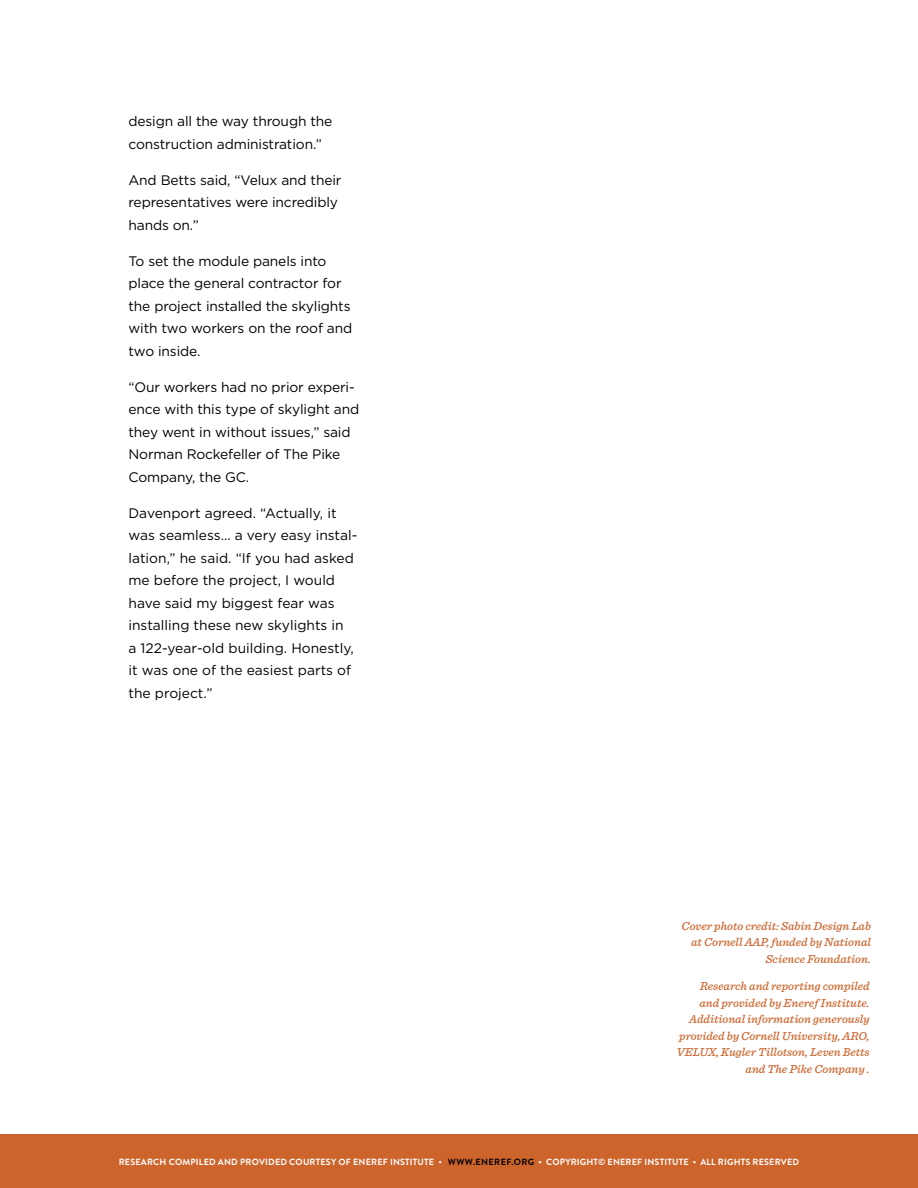
<style>
.page{position:relative;width:918px;height:1188px;background:#fff}
.page>*{position:absolute;margin:0;border:0;box-sizing:border-box;transform-origin:0 0}
.t1{font:13.8px/22.5px "Gotham HTF";letter-spacing:-.01em;color:#000}
.t2{font:italic 500 12px/16.5px "Sentinel";color:#cc642c;text-align:right}
.t3{font:700 9px "Brandon Grotesque";letter-spacing:.02em;color:#fff}
.s1{color:#000}
</style>
<div class="page">
<div style="left:0;top:1134px;width:918px;height:54px;background:#cc642c"></div>
<p class="t1" style="left:129px;top:110px;width:205px">design all the way through the construction administration.”</p>
<p class="t1" style="left:129px;top:168px;width:215px">And Betts said, “Velux and their representatives were incredibly hands on.”</p>
<p class="t1" style="left:129px;top:249px;width:225px">To set the module panels into place the general contractor for the project installed the skylights with two workers on the roof and two inside.</p>
<p class="t1" style="left:129px;top:375px;width:232px">“Our workers had no prior experi&shy;ence with this type of skylight and they went in without issues,” said<br>Norman Rockefeller of The Pike<br>Company, the GC.</p>
<p class="t1" style="left:129px;top:501px;width:230px">Davenport agreed. “Actually, it was seamless… a very easy instal&shy;lation,” he said. “If you had asked me before the project, I would have said my biggest fear was installing these new skylights in<br>a 122-year-old building. Honestly, it was one of the easiest parts of the project.”</p>
<p class="t2" style="left:682px;top:917px;width:191px">Cover photo credit: Sabin Design Lab at Cornell AAP, funded by National<br>Science Foundation.</p>
<p class="t2" style="left:677px;top:977px;width:194px">Research and reporting compiled<br>and provided by Eneref Institute.<br>Additional information generously provided by Cornell University, ARO, VELUX, Kugler Tillotson, Leven Betts and The Pike Company .</p>
<p class="t3" style="left:119px;top:1156px;width:682px">RESEARCH COMPILED AND PROVIDED COURTESY OF ENEREF INSTITUTE • <span class="s1">WWW.ENEREF.ORG</span> • COPYRIGHT© ENEREF INSTITUTE • ALL RIGHTS RESERVED</p>
</div>
